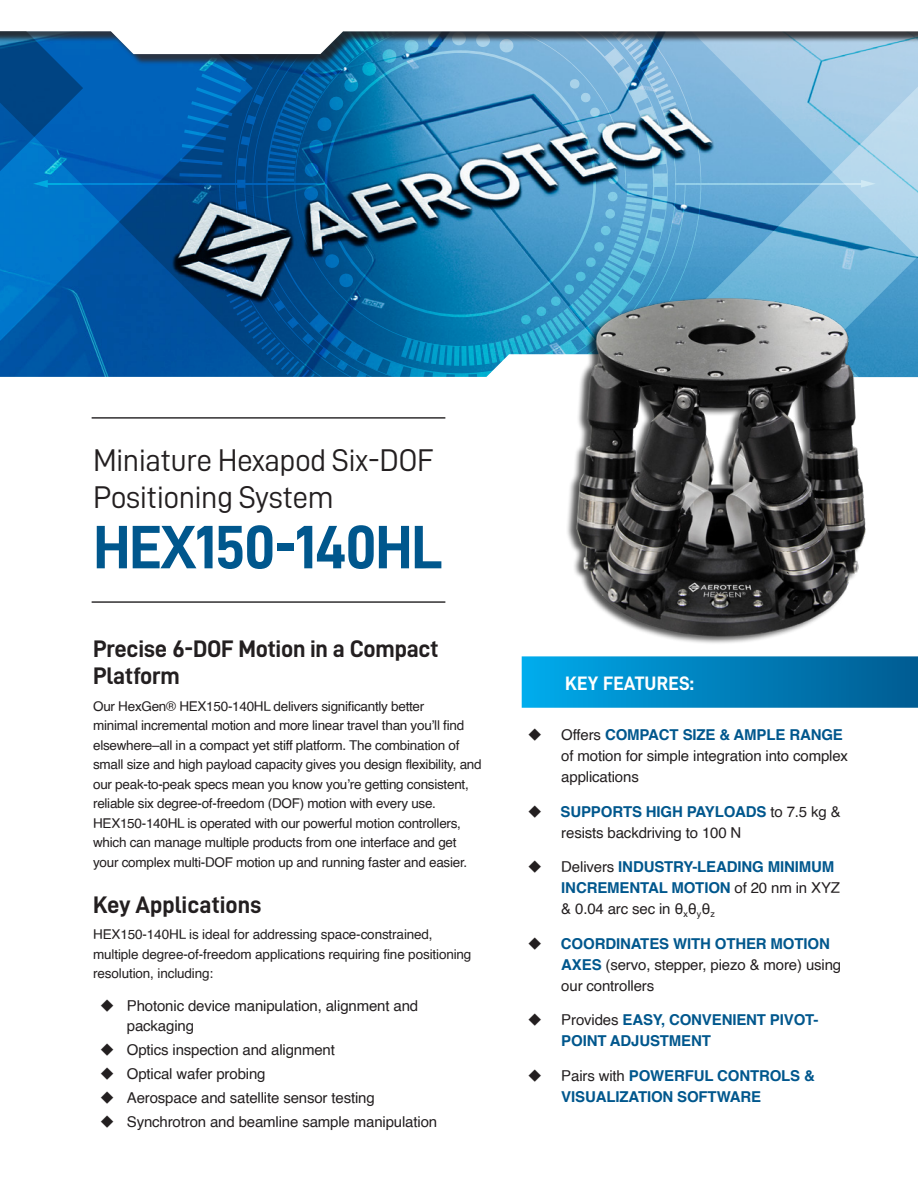
<style>
.page{position:relative;width:918px;height:1188px;background:#fff}
.page>*{position:absolute;margin:0;border:0;box-sizing:border-box;transform-origin:0 0}
.TITLE-Product_Name{font:61.5px "D DIN Bold";letter-spacing:-.025em;color:#00578d}
.TITLE-Product_Descri{font:31.5px/37.5px "D DIN";letter-spacing:-.02em;color:#231f20}
.Paragraph_Title{font:24px/27px "D DIN Bold";letter-spacing:-.01em;color:#231f20}
.Key_Features{font:19.5px "D DIN Bold";letter-spacing:.01em;color:#fff}
.t1{font:15px/21px "Helvetica";letter-spacing:-.01em;color:#231f20}
.t2{font:700 15px/21px "Helvetica";letter-spacing:-.01em;color:#00578d}
.Body_Copy{font:13.5px/19.5px "Helvetica";letter-spacing:-.02em;color:#231f20}
.s1{font-weight:700;color:#00578d}
.s2{font-weight:400;color:#231f20}
</style>
<div class="page">
<svg style="left:302px;top:65px;width:325px;height:289px;background:#3a86b1"></svg>
<hr style="left:45px;top:183px;width:281px;height:1px;background:#fff">
<svg style="left:302px;top:65px;width:156px;height:117px;background:#1e7bb0"></svg>
<svg style="left:627px;top:65px;width:291px;height:289px;background:#7bb5d8"></svg>
<svg style="left:302px;top:354px;width:616px;height:65px"></svg>
<div style="left:0;top:0;width:918px;height:65px;background:#231f20;opacity:.85"></div>
<svg style="left:302px;top:0;width:616px;height:54px"></svg>
<div style="left:522px;top:656px;width:396px;height:52px;background:linear-gradient(to right,#00aaeb,#005b91)"></div>
<svg style="left:255px;top:0;width:47px;height:377px;background:#336b9c"></svg>
<svg style="left:0;top:0;width:255px;height:419px"></svg>
<hr style="left:92px;top:601px;width:353px;height:2px;background:#312f30">
<hr style="left:92px;top:417px;width:353px;height:2px;background:#312f30">
<img style="left:567px;top:289px;width:306px;height:354px">
<p class="TITLE-Product_Descri" style="left:93px;top:441px;width:343px">Miniature Hexapod Six-DOF<br>Positioning System</p>
<p class="TITLE-Product_Name" style="left:93px;top:513px;width:351px">HEX150-140HL</p>
<p class="Paragraph_Title" style="left:93px;top:635px;width:347px">Precise 6-DOF Motion in a Compact<br>Platform</p>
<p class="Body_Copy" style="left:93px;top:697px;width:390px">Our HexGen® HEX150-140HL delivers significantly better<br>minimal incremental motion and more linear travel than you’ll find elsewhere–all in a compact yet stiff platform. The combination of small size and high payload capacity gives you design flexibility, and our peak-to-peak specs mean you know you’re getting consistent, reliable six degree-of-freedom (DOF) motion with every use.<br>HEX150-140HL is operated with our powerful motion controllers, which can manage multiple products from one interface and get your complex multi-DOF motion up and running faster and easier.</p>
<p class="Paragraph_Title" style="left:93px;top:891px;width:170px">Key Applications</p>
<p class="Body_Copy" style="left:93px;top:925px;width:380px">HEX150-140HL is ideal for addressing space-constrained, multiple degree-of-freedom applications requiring fine positioning resolution, including:</p>
<p class="t1" style="left:127px;top:997px;width:293px;line-height:19.5px">Photonic device manipulation, alignment and packaging</p>
<p class="t1" style="left:127px;top:1040px;width:210px">Optics inspection and alignment</p>
<p class="t1" style="left:127px;top:1064px;width:140px">Optical wafer probing</p>
<p class="t1" style="left:127px;top:1088px;width:249px">Aerospace and satellite sensor testing</p>
<p class="t1" style="left:127px;top:1112px;width:312px">Synchrotron and beamline sample manipulation</p>
<p class="Key_Features" style="left:565px;top:673px;width:130px">KEY FEATURES:</p>
<p class="t1" style="left:561px;top:725px;width:288px">Offers <span class="s1">COMPACT SIZE &amp; AMPLE RANGE </span>of motion for simple integration into complex applications</p>
<p class="t1" style="left:561px;top:801px;width:282px"><span class="s1">SUPPORTS HIGH PAYLOADS</span> to 7.5 kg &amp; resists backdriving to 100 N</p>
<p class="t2" style="left:561px;top:857px;width:280px"><span class="s2">Delivers</span> INDUSTRY-LEADING MINIMUM<br>INCREMENTAL MOTION <span class="s2">of 20 nm in XYZ &amp; 0.04 arc sec in θ</span><sub>x</sub><span class="s2">θ</span><sub>y</sub><span class="s2">θ</span><sub>z</sub></p>
<p class="t1" style="left:561px;top:933px;width:282px"><span class="s1">COORDINATES WITH OTHER MOTION<br>AXES</span> (servo, stepper, piezo &amp; more) using our controllers</p>
<p class="t2" style="left:561px;top:1010px;width:259px"><span class="s2">Provides</span> EASY, CONVENIENT PIVOT-<br>POINT ADJUSTMENT</p>
<p class="t2" style="left:561px;top:1065px;width:255px"><span class="s2">Pairs with</span> POWERFUL CONTROLS &amp;<br>VISUALIZATION SOFTWARE</p>
</div>
